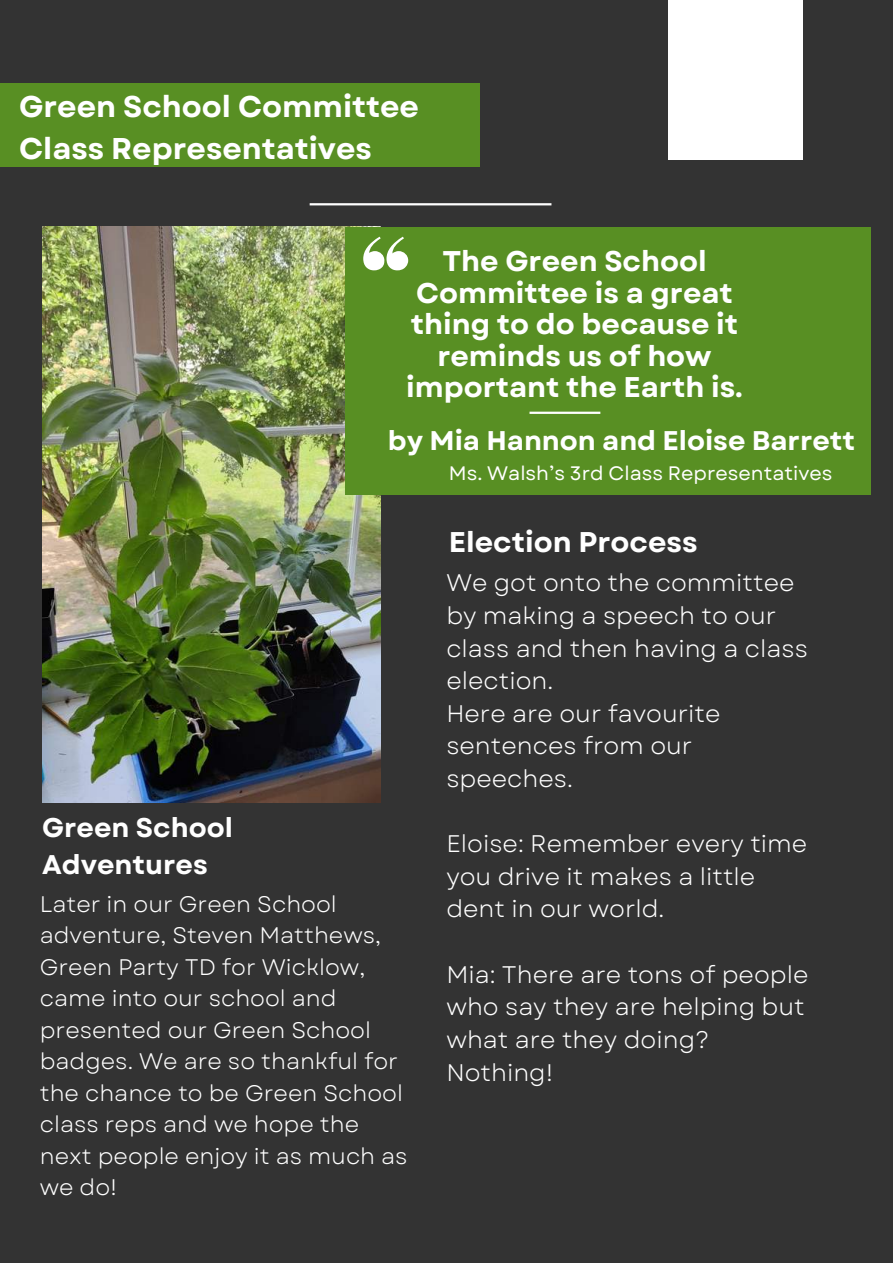
<style>
.page{position:relative;width:893px;height:1264px;background:#fff}
.page>*{position:absolute;margin:0;border:0;box-sizing:border-box;transform-origin:0 0}
.t1{font:700 30px/41.5px "Garet";color:#fff}
.t2{font:700 28.5px/31.5px "Garet";color:#fff;text-align:center}
.t3{font:700 27px/37px "Garet";color:#fff}
.t4{font:24px/32.5px "Garet";color:#fff}
.t5{font:22.5px/31.5px "Garet";color:#fff}
.t6{font:19.5px "Garet";color:#fff}
</style>
<div class="page">
<div style="left:0;top:0;width:892px;height:1262px;background:#333"></div>
<div style="left:0;top:83px;width:479px;height:83px;background:#588f23"></div>
<hr style="left:309px;top:203px;width:242px;height:2px;background:#fff">
<div style="left:668px;top:0;width:135px;height:160px;background:#fff"></div>
<img style="left:42px;top:227px;width:339px;height:575px">
<div style="left:345px;top:227px;width:525px;height:268px;background:#588f23"></div>
<svg style="left:363px;top:237px;width:45px;height:33px"></svg>
<hr style="left:529px;top:411px;width:71px;height:3px;background:#fff">
<p class="t1" style="left:19px;top:86px;width:401px">Green School Committee<br>Class Representatives</p>
<p class="t2" style="left:406px;top:245px;width:338px">The Green School<br>Committee is a great thing to do because it reminds us of how important the Earth is.</p>
<p class="t3" style="left:388px;top:422px;width:468px">by Mia Hannon and Eloise Barrett</p>
<p class="t6" style="left:449px;top:458px;width:385px">Ms. Walsh’s 3rd Class Representatives</p>
<p class="t3" style="left:42px;top:808px;width:192px">Green School<br>Adventures</p>
<p class="t5" style="left:40px;top:888px;width:369px">Later in our Green School adventure, Steven Matthews,<br>Green Party TD for Wicklow, came into our school and presented our Green School badges. We are so thankful for the chance to be Green School class reps and we hope the next people enjoy it as much as we do!</p>
<p class="t2" style="left:449px;top:526px;width:250px">Election Process</p>
<p class="t4" style="left:446px;top:566px;width:363px">We got onto the committee by making a speech to our class and then having a class election.<br>Here are our favourite sentences from our speeches.</p>
<p class="t4" style="left:446px;top:827px;width:362px">Eloise: Remember every time you drive it makes a little dent in our world.</p>
<p class="t4" style="left:446px;top:958px;width:363px">Mia: There are tons of people who say they are helping but what are they doing?<br>Nothing!</p>
</div>
